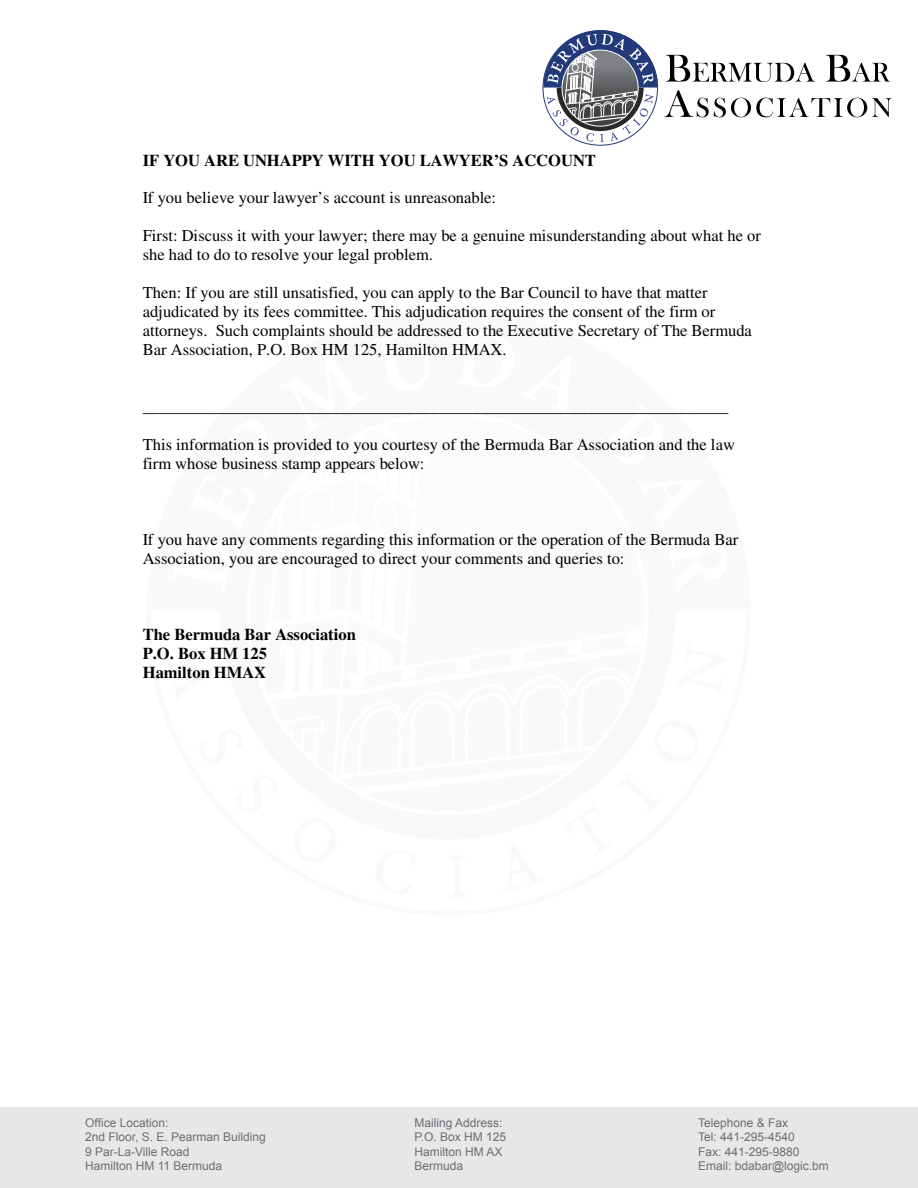
<style>
.page{position:relative;width:918px;height:1188px;background:#fff}
.page>*{position:absolute;margin:0;border:0;box-sizing:border-box;transform-origin:0 0}
.t1{font:16.5px/18.9px "Times";color:#000}
.t2{font:700 16.5px/19px "Times";color:#000}
.t3{font:12px/14.4px "Arial";color:#6d6e71}
</style>
<div class="page">
<div style="left:0;top:1107px;width:918px;height:81px;background:#e6e7e8"></div>
<svg style="left:665px;top:90px;width:227px;height:27px"></svg>
<svg style="left:666px;top:55px;width:224px;height:27px"></svg>
<svg style="left:543px;top:30px;width:115px;height:112px"></svg>
<p class="t2" style="left:143px;top:152px;width:455px">IF YOU ARE UNHAPPY WITH YOU LAWYER’S ACCOUNT</p>
<p class="t1" style="left:143px;top:190px;width:355px">If you believe your lawyer’s account is unreasonable:</p>
<p class="t1" style="left:143px;top:228px;width:620px">First: Discuss it with your lawyer; there may be a genuine misunderstanding about what he or she had to do to resolve your legal problem.</p>
<p class="t1" style="left:143px;top:285px;width:611px">Then: If you are still unsatisfied, you can apply to the Bar Council to have that matter adjudicated by its fees committee. This adjudication requires the consent of the firm or attorneys. Such complaints should be addressed to the Executive Secretary of The Bermuda Bar Association, P.O. Box HM 125, Hamilton HMAX.</p>
<p class="t1" style="left:143px;top:398px;width:587px">_______________________________________________________________________</p>
<p class="t1" style="left:143px;top:436px;width:594px">This information is provided to you courtesy of the Bermuda Bar Association and the law firm whose business stamp appears below:</p>
<p class="t1" style="left:143px;top:531px;width:597px">If you have any comments regarding this information or the operation of the Bermuda Bar<br>Association, you are encouraged to direct your comments and queries to:</p>
<p class="t2" style="left:143px;top:626px;width:215px">The Bermuda Bar Association<br>P.O. Box HM 125<br>Hamilton HMAX</p>
<p class="t3" style="left:85px;top:1116px;width:182px">Office Location:<br>2nd Floor, S. E. Pearman Building<br>9 Par-La-Ville Road<br>Hamilton HM 11 Bermuda</p>
<p class="t3" style="left:414px;top:1116px;width:93px">Mailing Address:<br>P.O. Box HM 125<br>Hamilton HM AX<br>Bermuda</p>
<p class="t3" style="left:698px;top:1116px;width:132px">Telephone &amp; Fax<br>Tel: 441-295-4540<br>Fax: 441-295-9880<br>Email: bdabar@logic.bm</p>
</div>
